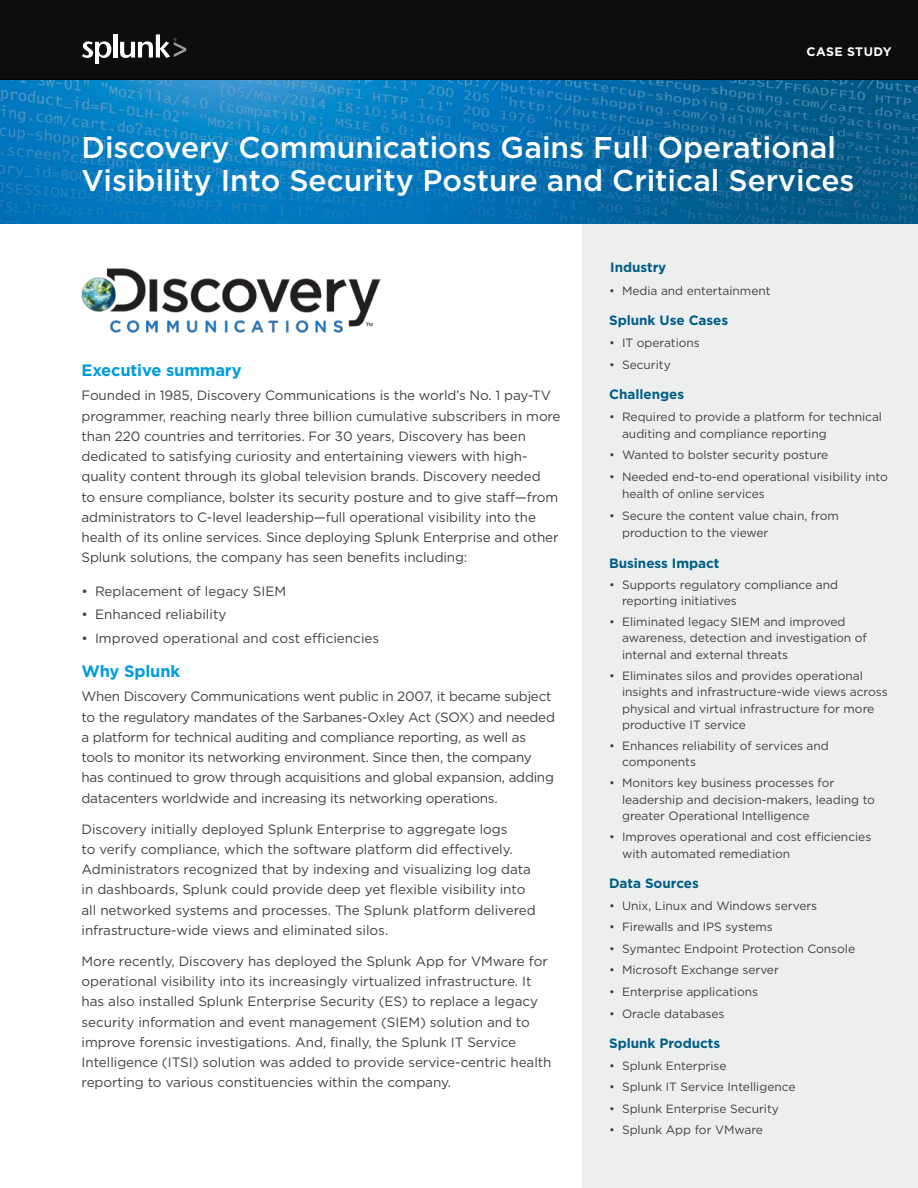
<style>
.page{position:relative;width:918px;height:1188px;background:#fff}
.page>*{position:absolute;margin:0;border:0;box-sizing:border-box;transform-origin:0 0}
.t1{font:500 30px/33px "Gotham";color:#fff}
.t2{font:700 16.5px "Gotham";letter-spacing:-.01em;color:#009ddc}
.t3{font:13.5px/20.2px "Gotham";letter-spacing:-.01em;color:#414042}
.t4{font:700 13.5px "Gotham";letter-spacing:-.005em;color:#005e85}
.t5{font:700 12.3px "Gotham";letter-spacing:.03em;color:#fff}
.t6{font:12px/16.5px "Gotham";letter-spacing:-.005em;color:#414042}
</style>
<div class="page">
<div style="left:582px;top:224px;width:336px;height:964px;background:#edeeee"></div>
<img style="left:0;top:80px;width:918px;height:144px">
<div style="left:0;top:0;width:918px;height:80px;background:#0d0d0d"></div>
<svg style="left:82px;top:41px;width:29px;height:23px"></svg>
<hr style="left:113px;top:34px;width:4px;height:24px;background:#fff">
<svg style="left:120px;top:34px;width:66px;height:24px"></svg>
<img style="left:82px;top:268px;width:298px;height:65px">
<p class="t5" style="left:807px;top:46px;width:86px">CASE STUDY</p>
<h1 class="t1" style="left:82px;top:133px;width:774px">Discovery Communications Gains Full Operational<br>Visibility Into Security Posture and Critical Services</h1>
<p class="t2" style="left:82px;top:363px;width:162px">Executive summary</p>
<p class="t3" style="left:82px;top:386px;width:481px">Founded in 1985, Discovery Communications is the world’s No. 1 pay-TV programmer, reaching nearly three billion cumulative subscribers in more than 220 countries and territories. For 30 years, Discovery has been dedicated to satisfying curiosity and entertaining viewers with high&shy;quality content through its global television brands. Discovery needed<br>to ensure compliance, bolster its security posture and to give staff—from administrators to C-level leadership—full operational visibility into the health of its online services. Since deploying Splunk Enterprise and other Splunk solutions, the company has seen benefits including:</p>
<p class="t3" style="left:82px;top:582px;width:206px">• Replacement of legacy SIEM</p>
<p class="t3" style="left:82px;top:605px;width:146px">• Enhanced reliability</p>
<p class="t3" style="left:82px;top:629px;width:299px">• Improved operational and cost efficiencies</p>
<p class="t2" style="left:82px;top:663px;width:100px">Why Splunk</p>
<p class="t3" style="left:82px;top:687px;width:475px">When Discovery Communications went public in 2007, it became subject to the regulatory mandates of the Sarbanes-Oxley Act (SOX) and needed a platform for technical auditing and compliance reporting, as well as tools to monitor its networking environment. Since then, the company has continued to grow through acquisitions and global expansion, adding datacenters worldwide and increasing its networking operations.</p>
<p class="t3" style="left:82px;top:819px;width:456px">Discovery initially deployed Splunk Enterprise to aggregate logs<br>to verify compliance, which the software platform did effectively.<br>Administrators recognized that by indexing and visualizing log data in dashboards, Splunk could provide deep yet flexible visibility into all networked systems and processes. The Splunk platform delivered infrastructure-wide views and eliminated silos.</p>
<p class="t3" style="left:82px;top:952px;width:472px">More recently, Discovery has deployed the Splunk App for VMware for operational visibility into its increasingly virtualized infrastructure. It has also installed Splunk Enterprise Security (ES) to replace a legacy security information and event management (SIEM) solution and to improve forensic investigations. And, finally, the Splunk IT Service Intelligence (ITSI) solution was added to provide service-centric health reporting to various constituencies within the company.</p>
<p class="t4" style="left:610px;top:261px;width:58px">Industry</p>
<p class="t6" style="left:609px;top:283px;width:163px">• Media and entertainment</p>
<p class="t4" style="left:609px;top:315px;width:121px">Splunk Use Cases</p>
<p class="t6" style="left:609px;top:335px;width:92px">• IT operations</p>
<p class="t6" style="left:609px;top:357px;width:63px">• Security</p>
<p class="t4" style="left:609px;top:388px;width:77px">Challenges</p>
<p class="t6" style="left:622px;top:408px;width:262px;line-height:17.2px;text-indent:-13px">• Required to provide a platform for technical auditing and compliance reporting</p>
<p class="t6" style="left:609px;top:448px;width:221px">• Wanted to bolster security posture</p>
<p class="t6" style="left:622px;top:469px;width:267px;line-height:17.2px;text-indent:-13px">• Needed end-to-end operational visibility into health of online services</p>
<p class="t6" style="left:622px;top:508px;width:218px;line-height:17.2px;text-indent:-13px">• Secure the content value chain, from production to the viewer</p>
<p class="t4" style="left:609px;top:557px;width:112px">Business Impact</p>
<p class="t6" style="left:622px;top:577px;width:218px;text-indent:-13px">• Supports regulatory compliance and reporting initiatives</p>
<p class="t6" style="left:622px;top:614px;width:246px;text-indent:-13px">• Eliminated legacy SIEM and improved awareness, detection and investigation of internal and external threats</p>
<p class="t6" style="left:622px;top:668px;width:267px;text-indent:-13px">• Eliminates silos and provides operational insights and infrastructure-wide views across physical and virtual infrastructure for more productive IT service</p>
<p class="t6" style="left:622px;top:738px;width:208px;text-indent:-13px">• Enhances reliability of services and components</p>
<p class="t6" style="left:622px;top:775px;width:254px;text-indent:-13px">• Monitors key business processes for leadership and decision-makers, leading to greater Operational Intelligence</p>
<p class="t6" style="left:622px;top:829px;width:251px;text-indent:-13px">• Improves operational and cost efficiencies with automated remediation</p>
<p class="t4" style="left:609px;top:877px;width:91px">Data Sources</p>
<p class="t6" style="left:609px;top:898px;width:210px">• Unix, Linux and Windows servers</p>
<p class="t6" style="left:609px;top:919px;width:165px">• Firewalls and IPS systems</p>
<p class="t6" style="left:609px;top:941px;width:247px">• Symantec Endpoint Protection Console</p>
<p class="t6" style="left:609px;top:963px;width:171px">• Microsoft Exchange server</p>
<p class="t6" style="left:609px;top:984px;width:150px">• Enterprise applications</p>
<p class="t6" style="left:609px;top:1006px;width:117px">• Oracle databases</p>
<p class="t4" style="left:609px;top:1037px;width:113px">Splunk Products</p>
<p class="t6" style="left:609px;top:1058px;width:119px">• Splunk Enterprise</p>
<p class="t6" style="left:609px;top:1079px;width:188px">• Splunk IT Service Intelligence</p>
<p class="t6" style="left:609px;top:1101px;width:171px">• Splunk Enterprise Security</p>
<p class="t6" style="left:609px;top:1123px;width:155px">• Splunk App for VMware</p>
</div>
